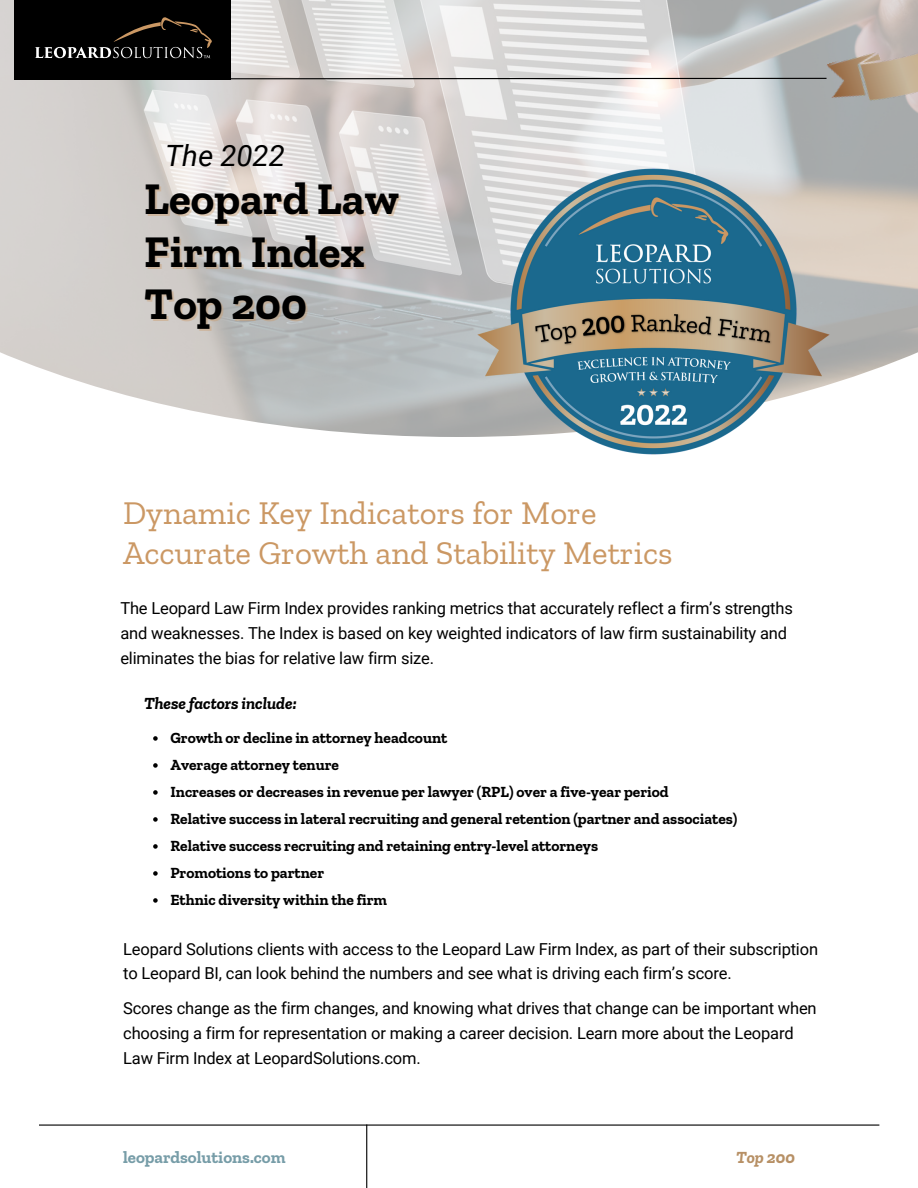
<style>
.page{position:relative;width:918px;height:1188px;background:#fff}
.page>*{position:absolute;margin:0;border:0;box-sizing:border-box;transform-origin:0 0}
.t1{font:700 45px/52.8px "Zilla Slab";color:#000}
.t2{font:33px/39.3px "Zilla Slab";color:#cb9864}
.t3{font:italic 29.4px "Roboto";color:#000}
.t4{font:700 16.95px "Zilla Slab";color:#779da8}
.t5{font:italic 700 16.95px "Zilla Slab";color:#000}
.t6{font:italic 700 16.95px "Zilla Slab";color:#b79065}
.t7{font:16.5px/24.8px "Roboto";letter-spacing:-.01em;color:#000}
.t8{font:700 15.45px/27px "Zilla Slab";color:#000}
</style>
<div class="page">
<hr style="left:39px;top:1125px;width:840px;height:1px;background:#000">
<img style="left:0;top:0;width:918px;height:437px">
<hr style="left:366px;top:1125px;width:1px;height:63px;background:#000">
<div style="left:15px;top:0;width:216px;height:79px;background:#000"></div>
<svg style="left:35px;top:17px;width:177px;height:41px"></svg>
<img style="left:440px;top:133px;width:427px;height:322px">
<svg style="left:38px;top:77px;width:782px;height:3px"></svg>
<img style="left:820px;top:25px;width:98px;height:96px">
<svg style="left:153px;top:736px;width:5px;height:5px"></svg>
<svg style="left:153px;top:763px;width:5px;height:5px"></svg>
<svg style="left:153px;top:790px;width:5px;height:5px"></svg>
<svg style="left:153px;top:817px;width:5px;height:5px"></svg>
<svg style="left:153px;top:844px;width:5px;height:5px"></svg>
<svg style="left:153px;top:871px;width:5px;height:5px"></svg>
<svg style="left:153px;top:898px;width:5px;height:5px"></svg>
<h3 class="t3" style="left:165px;top:139px;width:121px">The 2022</h3>
<h1 class="t1" style="left:144px;top:172px;width:256px">Leopard Law<br>Firm Index<br>Top 200</h1>
<h2 class="t2" style="left:123px;top:493px;width:551px">Dynamic Key Indicators for More<br>Accurate Growth and Stability Metrics</h2>
<p class="t7" style="left:120px;top:596px;width:674px">The Leopard Law Firm Index provides ranking metrics that accurately reflect a firm’s strengths and weaknesses. The Index is based on key weighted indicators of law firm sustainability and eliminates the bias for relative law firm size.</p>
<p class="t5" style="left:144px;top:693px;width:154px">These factors include:</p>
<p class="t8" style="left:170px;top:724px;width:568px">Growth or decline in attorney headcount<br>Average attorney tenure<br>Increases or decreases in revenue per lawyer (RPL) over a five-year period<br>Relative success in lateral recruiting and general retention (partner and associates)<br>Relative success recruiting and retaining entry-level attorneys<br>Promotions to partner<br>Ethnic diversity within the firm</p>
<p class="t7" style="left:123px;top:937px;width:696px">Leopard Solutions clients with access to the Leopard Law Firm Index, as part of their subscription to Leopard BI, can look behind the numbers and see what is driving each firm’s score.</p>
<p class="t7" style="left:123px;top:996px;width:695px">Scores change as the firm changes, and knowing what drives that change can be important when choosing a firm for representation or making a career decision. Learn more about the Leopard<br>Law Firm Index at LeopardSolutions.com.</p>
<p class="t4" style="left:123px;top:1147px;width:164px">leopardsolutions.com</p>
<p class="t6" style="left:736px;top:1147px;width:60px">Top 200</p>
</div>
